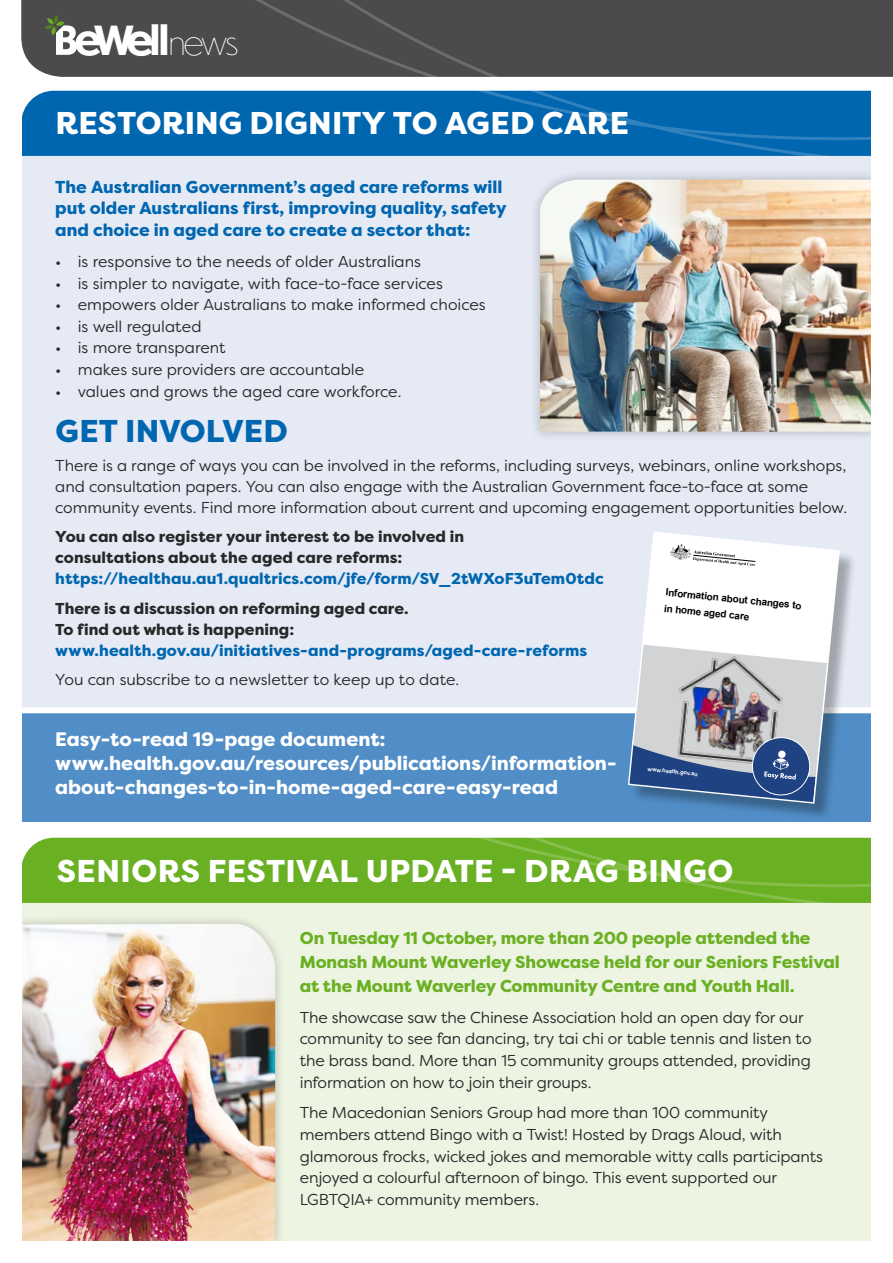
<style>
.page{position:relative;width:893px;height:1263px;background:#fff}
.page>*{position:absolute;margin:0;border:0;box-sizing:border-box;transform-origin:0 0}
.t1{font:700 39.3px "Dunbar Tall";color:#fff}
.t2{font:800 31.5px "Filson Pro";letter-spacing:.005em;color:#fff}
.t3{font:800 31.5px "Filson Pro";color:#0066af}
.t4{font:800 19.5px/24px "Filson Pro";color:#fff}
.t5{font:800 17.25px/24px "Filson Pro";letter-spacing:-.005em;color:#6ab023}
.t6{font:800 17.25px/21.8px "Filson Pro";letter-spacing:.005em;color:#0066af}
.t7{font:15.75px/21.8px "Filson Pro";letter-spacing:-.005em;color:#282829}
.t8{font:800 15.75px/21px "Filson Pro";letter-spacing:.005em;color:#282829}
.t9{font:800 15.75px "Filson Pro";letter-spacing:.005em;color:#0066af}
.t10{font:700 9.9px/16.4px "Arial";color:#000}
.t11{font:700 5.55px "Arial";color:#fff}
.s1{font-weight:200;font-size:29.85px}
</style>
<div class="page">
<div style="left:21px;top:133px;width:851px;height:658px;background:#e5eaf5"></div>
<div style="left:872px;top:0;width:21px;height:77px;background:#4b4b4d"></div>
<div style="left:21px;top:0;width:851px;height:77px;background:#4b4b4d"></div>
<div style="left:21px;top:91px;width:335px;height:65px;background:#0066af"></div>
<svg style="left:356px;top:91px;width:516px;height:65px;background:#0267af"></svg>
<div style="left:21px;top:713px;width:858px;height:108px;background:#518dc6"></div>
<div style="left:529px;top:169px;width:354px;height:273px;background:#000;opacity:.2"></div>
<img style="left:540px;top:180px;width:332px;height:252px">
<div style="left:21px;top:880px;width:851px;height:367px;background:#edf4e2"></div>
<div style="left:21px;top:838px;width:335px;height:65px;background:#6ab023"></div>
<div style="left:356px;top:838px;width:516px;height:65px;background:#6ab023"></div>
<div style="left:11px;top:913px;width:275px;height:339px;background:#000;opacity:.2"></div>
<img style="left:21px;top:924px;width:254px;height:318px">
<div style="left:17px;top:707px;width:865px;height:6px;background:#fff"></div>
<div style="left:630px;top:534px;width:227px;height:286px;background:#000;opacity:.3"></div>
<svg style="left:627px;top:532px;width:214px;height:272px;background:#bcc3d0"></svg>
<div style="left:0;top:1242px;width:893px;height:21px;background:#fff"></div>
<div style="left:0;top:77px;width:21px;height:1186px;background:#fff"></div>
<div style="left:872px;top:83px;width:21px;height:1180px;background:#fff"></div>
<h1 class="t1" style="left:94px;top:11px;width:146px">Well<span class="s1">news</span></h1>
<h2 class="t2" style="left:56px;top:103px;width:575px">RESTORING DIGNITY TO AGED CARE</h2>
<p class="t6" style="left:55px;top:176px;width:453px">The Australian Government’s aged care reforms will put older Australians first, improving quality, safety and choice in aged care to create a sector that:</p>
<p class="t7" style="left:55px;top:250px;width:367px">• is responsive to the needs of older Australians</p>
<p class="t7" style="left:55px;top:272px;width:389px">• is simpler to navigate, with face-to-face services</p>
<p class="t7" style="left:55px;top:293px;width:432px">• empowers older Australians to make informed choices</p>
<p class="t7" style="left:55px;top:315px;width:148px">• is well regulated</p>
<p class="t7" style="left:55px;top:337px;width:172px">• is more transparent</p>
<p class="t7" style="left:55px;top:358px;width:310px">• makes sure providers are accountable</p>
<p class="t7" style="left:55px;top:380px;width:348px">• values and grows the aged care workforce.</p>
<h2 class="t3" style="left:56px;top:412px;width:234px">GET INVOLVED</h2>
<p class="t7" style="left:55px;top:454px;width:793px;line-height:21px">There is a range of ways you can be involved in the reforms, including surveys, webinars, online workshops, and consultation papers. You can also engage with the Australian Government face-to-face at some community events. Find more information about current and upcoming engagement opportunities below.</p>
<p class="t8" style="left:55px;top:527px;width:410px">You can also register your interest to be involved in consultations about the aged care reforms:</p>
<p class="t9" style="left:55px;top:569px;width:550px">https://healthau.au1.qualtrics.com/jfe/form/SV_2tWXoF3uTem0tdc</p>
<p class="t8" style="left:55px;top:598px;width:355px">There is a discussion on reforming aged care.<br>To find out what is happening:</p>
<p class="t9" style="left:55px;top:640px;width:533px">www.health.gov.au/initiatives-and-programs/aged-care-reforms</p>
<p class="t7" style="left:55px;top:668px;width:406px">You can subscribe to a newsletter to keep up to date.</p>
<p class="t10" style="left:667px;top:584px;width:138px;rotate:6deg">Information about changes to in home aged care</p>
<p class="t4" style="left:55px;top:728px;width:563px">Easy-to-read 19-page document: www.health.gov.au/resources/publications/information&shy;about-changes-to-in-home-aged-care-easy-read</p>
<p class="t11" style="left:648px;top:765px;width:52px;rotate:6deg">www.health.gov.au</p>
<h2 class="t2" style="left:57px;top:851px;width:678px">SENIORS FESTIVAL UPDATE - DRAG BINGO</h2>
<p class="t5" style="left:300px;top:926px;width:542px">On Tuesday 11 October, more than 200 people attended the<br>Monash Mount Waverley Showcase held for our Seniors Festival at the Mount Waverley Community Centre and Youth Hall.</p>
<p class="t7" style="left:300px;top:1006px;width:513px">The showcase saw the Chinese Association hold an open day for our community to see fan dancing, try tai chi or table tennis and listen to the brass band. More than 15 community groups attended, providing information on how to join their groups.</p>
<p class="t7" style="left:300px;top:1101px;width:525px">The Macedonian Seniors Group had more than 100 community members attend Bingo with a Twist! Hosted by Drags Aloud, with glamorous frocks, wicked jokes and memorable witty calls participants enjoyed a colourful afternoon of bingo. This event supported our LGBTQIA+ community members.</p>
</div>
